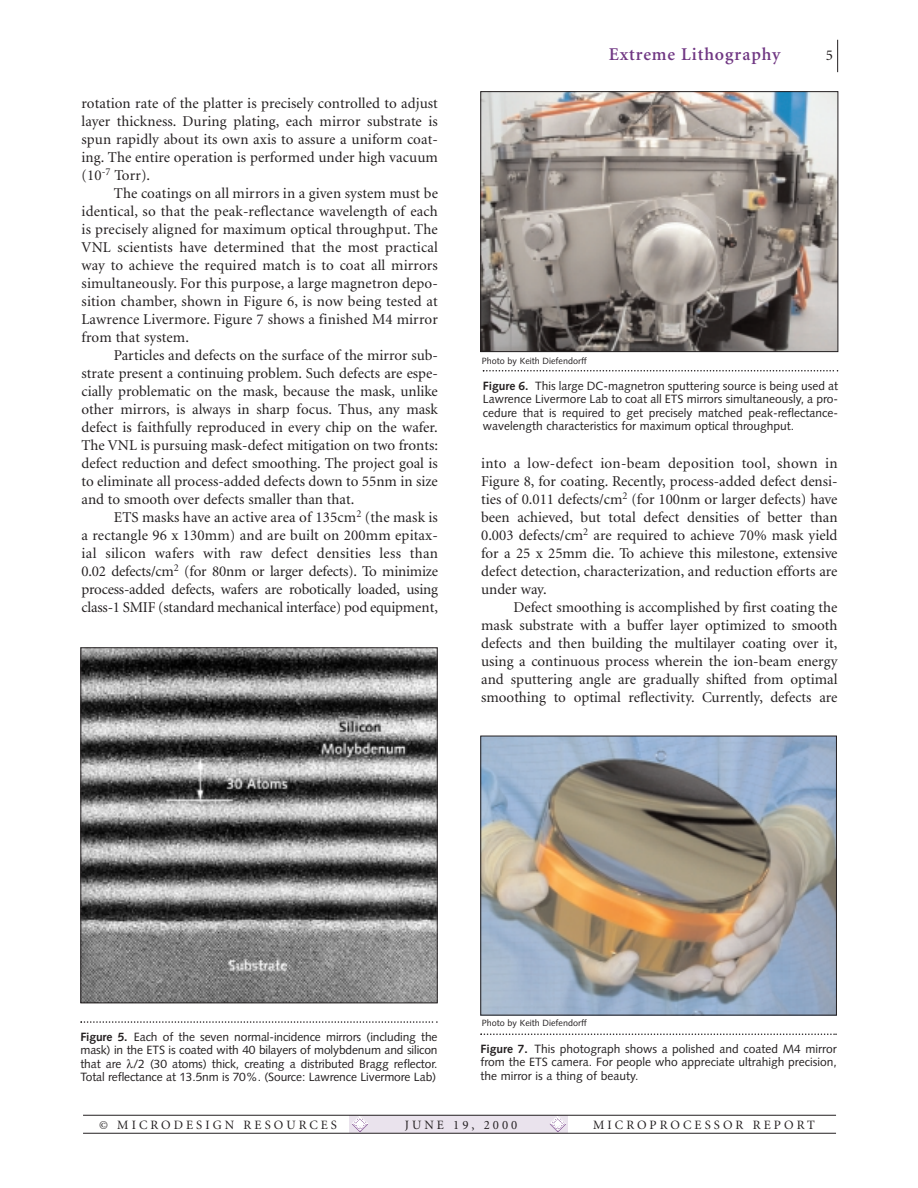
<style>
.page{position:relative;width:918px;height:1188px;background:#fff}
.page>*{position:absolute;margin:0;border:0;box-sizing:border-box;transform-origin:0 0}
.t1{font:600 18px "Minion";letter-spacing:.05em;color:#703783}
.t2{font:15px/18px "Minion";color:#231f20;text-align:justify}
.t3{font:12.75px "Minion";letter-spacing:.24em;color:#231f20}
.t4{font:12px/13.5px "Syntax";color:#231f20;text-align:justify}
.t5{font:9px "Syntax";color:#231f20}
.s1{font-weight:700}
</style>
<div class="page">
<hr style="left:837px;top:40px;width:1px;height:32px;background:#231f20">
<div style="left:349px;top:1116px;width:219px;height:17px;background:#eae3ed"></div>
<svg style="left:550px;top:1117px;width:16px;height:15px"></svg>
<svg style="left:352px;top:1117px;width:16px;height:15px"></svg>
<hr style="left:83px;top:1115px;width:753px;height:1px;background:#231f20">
<hr style="left:83px;top:1133px;width:753px;height:1px;background:#231f20">
<svg style="left:80px;top:1021px;width:358px;height:2px"></svg>
<img style="left:82px;top:649px;width:354px;height:352px">
<div style="left:80px;top:647px;width:358px;height:356px;border:1px solid #231f20"></div>
<svg style="left:483px;top:370px;width:355px;height:2px"></svg>
<img style="left:482px;top:93px;width:354px;height:257px">
<div style="left:480px;top:91px;width:358px;height:261px;border:1px solid #231f20"></div>
<svg style="left:480px;top:1034px;width:357px;height:1px"></svg>
<img style="left:482px;top:738px;width:353px;height:276px">
<div style="left:480px;top:736px;width:357px;height:280px;border:1px solid #231f20"></div>
<p class="t2" style="left:82px;top:95px;width:358px">rotation rate of the platter is precisely controlled to adjust layer thickness. During plating, each mirror substrate is spun rapidly about its own axis to assure a uniform coat&shy;ing. The entire operation is performed under high vacuum (10<sup>-7</sup> Torr).</p>
<p class="t2" style="left:82px;top:185px;width:358px;text-indent:32px">The coatings on all mirrors in a given system must be identical, so that the peak-reflectance wavelength of each is precisely aligned for maximum optical throughput. The VNL scientists have determined that the most practical way to achieve the required match is to coat all mirrors simultaneously. For this purpose, a large magnetron depo&shy;sition chamber, shown in Figure 6, is now being tested at Lawrence Livermore. Figure 7 shows a finished M4 mirror from that system.</p>
<p class="t2" style="left:82px;top:347px;width:358px;text-indent:32px">Particles and defects on the surface of the mirror sub&shy;strate present a continuing problem. Such defects are espe&shy;cially problematic on the mask, because the mask, unlike other mirrors, is always in sharp focus. Thus, any mask defect is faithfully reproduced in every chip on the wafer.<br>The VNL is pursuing mask-defect mitigation on two fronts: defect reduction and defect smoothing. The project goal is to eliminate all process-added defects down to 55nm in size and to smooth over defects smaller than that.</p>
<p class="t2" style="left:82px;top:509px;width:358px;text-indent:32px">ETS masks have an active area of 135cm<sup>2</sup> (the mask is a rectangle 96 x 130mm) and are built on 200mm epitax&shy;ial silicon wafers with raw defect densities less than 0.02 defects/cm<sup>2</sup> (for 80nm or larger defects). To minimize process-added defects, wafers are robotically loaded, using class-1 SMIF (standard mechanical interface) pod equipment,</p>
<p class="t1" style="left:609px;top:47px;width:173px">Extreme Lithography</p>
<p class="t2" style="left:826px;top:47px;width:9px">5</p>
<p class="t5" style="left:482px;top:358px;width:107px">Photo by Keith Diefendorff</p>
<p class="t4" style="left:483px;top:380px;width:357px"><span class="s1">Figure 6.</span> This large DC-magnetron sputtering source is being used at Lawrence Livermore Lab to coat all ETS mirrors simultaneously, a pro&shy;cedure that is required to get precisely matched peak-reflectance&shy;wavelength characteristics for maximum optical throughput.</p>
<p class="t2" style="left:481px;top:455px;width:358px">into a low-defect ion-beam deposition tool, shown in Figure 8, for coating. Recently, process-added defect densi&shy;ties of 0.011 defects/cm<sup>2</sup> (for 100nm or larger defects) have been achieved, but total defect densities of better than 0.003 defects/cm<sup>2</sup> are required to achieve 70% mask yield for a 25 x 25mm die. To achieve this milestone, extensive defect detection, characterization, and reduction efforts are under way.</p>
<p class="t2" style="left:481px;top:599px;width:358px;text-indent:32px">Defect smoothing is accomplished by first coating the mask substrate with a buffer layer optimized to smooth defects and then building the multilayer coating over it, using a continuous process wherein the ion-beam energy and sputtering angle are gradually shifted from optimal smoothing to optimal reflectivity. Currently, defects are</p>
<p class="t4" style="left:80px;top:1031px;width:359px"><span class="s1">Figure 5.</span> Each of the seven normal-incidence mirrors (including the mask) in the ETS is coated with 40 bilayers of molybdenum and silicon that are /2 (30 atoms) thick, creating a distributed Bragg reflector.<br>Total reflectance at 13.5nm is 70%. (Source: Lawrence Livermore Lab)</p>
<p class="t5" style="left:482px;top:1019px;width:107px">Photo by Keith Diefendorff</p>
<p class="t4" style="left:480px;top:1043px;width:358px"><span class="s1">Figure 7.</span> This photograph shows a polished and coated M4 mirror from the ETS camera. For people who appreciate ultrahigh precision, the mirror is a thing of beauty.</p>
<p class="t3" style="left:99px;top:1120px;width:240px">© MICRODESIGN RESOURCES</p>
<p class="t3" style="left:405px;top:1120px;width:114px">JUNE 19, 2000</p>
<p class="t3" style="left:593px;top:1120px;width:223px">MICROPROCESSOR REPORT</p>
</div>
